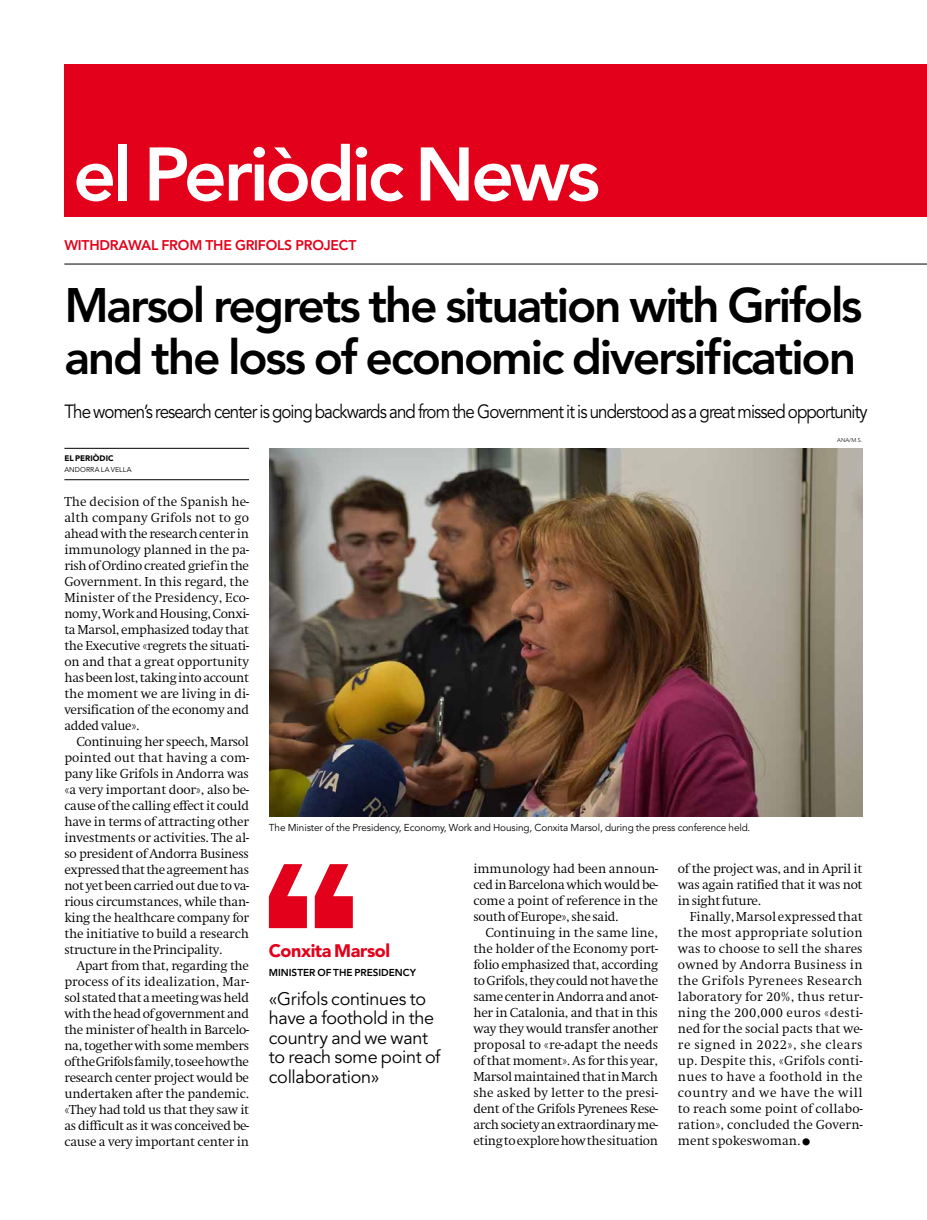
<style>
.page{position:relative;width:927px;height:1220px;background:#fff}
.page>*{position:absolute;margin:0;border:0;box-sizing:border-box;transform-origin:0 0}
.t1{font:800 75px "Avenir LT Std";letter-spacing:-.045em;color:#fff}
.t2{font:800 48px/52px "Avenir LT Std";letter-spacing:-.045em;color:#000}
.t3{font:19px "Avenir LT Std";letter-spacing:-.055em;color:#000;scale:.89 1}
.t4{font:18px/19.5px "Avenir LT Std";letter-spacing:-.015em;color:#000}
.t5{font:900 18px "Avenir LT Std";letter-spacing:-.025em;color:#e2001a}
.t6{font:800 14px "Avenir LT Std";letter-spacing:-.015em;color:#e2001a}
.t7{font:300 12.5px/16px "Swift ND Std";letter-spacing:-.025em;color:#000;text-align:justify}
.t8{font:10px "Avenir LT Std";letter-spacing:-.01em;color:#000}
.t9{font:800 10px "Avenir LT Std";letter-spacing:-.005em;color:#000}
.t10{font:900 8px "Avenir LT Std";letter-spacing:.005em;color:#000}
.t11{font:7px "Avenir LT Std";letter-spacing:.015em;color:#000}
.t12{font:300 5.5px "Avenir LT Std";color:#000}
</style>
<div class="page">
<div style="left:64px;top:64px;width:863px;height:153px;background:#e2001a"></div>
<img style="left:269px;top:448px;width:593px;height:368px">
<hr style="left:64px;top:448px;width:185px;height:1px;background:#000">
<hr style="left:64px;top:479px;width:185px;height:1px;background:#000">
<hr style="left:64px;top:264px;width:863px;height:1px;background:#000">
<svg style="left:269px;top:864px;width:84px;height:64px"></svg>
<h1 class="t1" style="left:73px;top:130px;width:528px">el Periòdic News</h1>
<p class="t6" style="left:64px;top:237px;width:293px">Withdrawal from the Grifols project</p>
<h2 class="t2" style="left:64px;top:279px;width:800px">M arsol regrets the situation with Grifols and the loss of economic diversification</h2>
<h3 class="t3" style="left:64px;top:401px;width:904px">The women’s research center is going backwards and from the Government it is understood as a great missed opportunity</h3>
<p class="t12" style="left:837px;top:437px;width:27px">ANA/M.S.</p>
<p class="t10" style="left:64px;top:454px;width:51px">el periòdic</p>
<p class="t11" style="left:64px;top:466px;width:67px">Andorra la vella</p>
<p class="t7" style="left:64px;top:494px;width:186px">The decision of the Spanish he&shy;alth company Grifols not to go ahead with the research center in immunology planned in the pa&shy;rish of Ordino created grief in the Government. In this regard, the Minister of the Presidency, Eco&shy;nomy, Work and Housing, Conxi&shy;ta Marsol, emphasized today that the Executive «regrets the situati&shy;on and that a great opportunity has been lost, taking into account the moment we are living in di&shy;versification of the economy and added value».</p>
<p class="t7" style="left:64px;top:734px;width:186px;text-indent:12px">Continuing her speech, Marsol pointed out that having a com&shy;pany like Grifols in Andorra was «a very important door», also be&shy;cause of the calling effect it could have in terms of attracting other investments or activities. The al&shy;so president of Andorra Business expressed that the agreement has not yet been carried out due to va&shy;rious circumstances, while than&shy;king the healthcare company for the initiative to build a research structure in the Principality.</p>
<p class="t7" style="left:64px;top:958px;width:186px;text-indent:12px">Apart from that, regarding the process of its idealization, Mar&shy;sol stated that a meeting was held with the head of government and the minister of health in Barcelo&shy;na, together with some members of the Grifols family, to see how the research center project would be undertaken after the pandemic. «They had told us that they saw it as difficult as it was conceived be&shy;cause a very important center in</p>
<p class="t8" style="left:269px;top:822px;width:483px">The Minister of the Presidency, Economy, Work and Housing, Conxita Marsol, during the press conference held.</p>
<h3 class="t5" style="left:269px;top:940px;width:123px">Conxita Marsol</h3>
<h3 class="t4" style="left:269px;top:989px;width:173px">«Grifols continues to have a foothold in the country and we want to reach some point of collaboration»</h3>
<p class="t9" style="left:269px;top:967px;width:149px">M in ister of the Presidency</p>
<p class="t7" style="left:473px;top:861px;width:186px">immunology had been announ&shy;ced in Barcelona which would be&shy;come a point of reference in the south of Europe», she said.</p>
<p class="t7" style="left:473px;top:925px;width:186px;text-indent:12px">Continuing in the same line, the holder of the Economy port&shy;folio emphasized that, according to Grifols, they could not have the same center in Andorra and anot&shy;her in Catalonia, and that in this way they would transfer another proposal to «re-adapt the needs of that moment». As for this year, Marsol maintained that in March she asked by letter to the presi&shy;dent of the Grifols Pyrenees Rese&shy;arch society an extraordinary me&shy;eting to explore how the situation</p>
<p class="t7" style="left:678px;top:861px;width:186px">of the project was, and in April it was again ratified that it was not in sight future.</p>
<p class="t7" style="left:678px;top:909px;width:186px;text-indent:12px">Finally, Marsol expressed that the most appropriate solution was to choose to sell the shares owned by Andorra Business in the Grifols Pyrenees Research laboratory for 20%, thus retur&shy;ning the 200,000 euros «desti&shy;ned for the social pacts that we&shy;re signed in 2022», she clears up. Despite this, «Grifols conti&shy;nues to have a foothold in the country and we have the will to reach some point of collabo&shy;ration», concluded the Govern&shy;ment spokeswoman.</p>
</div>
